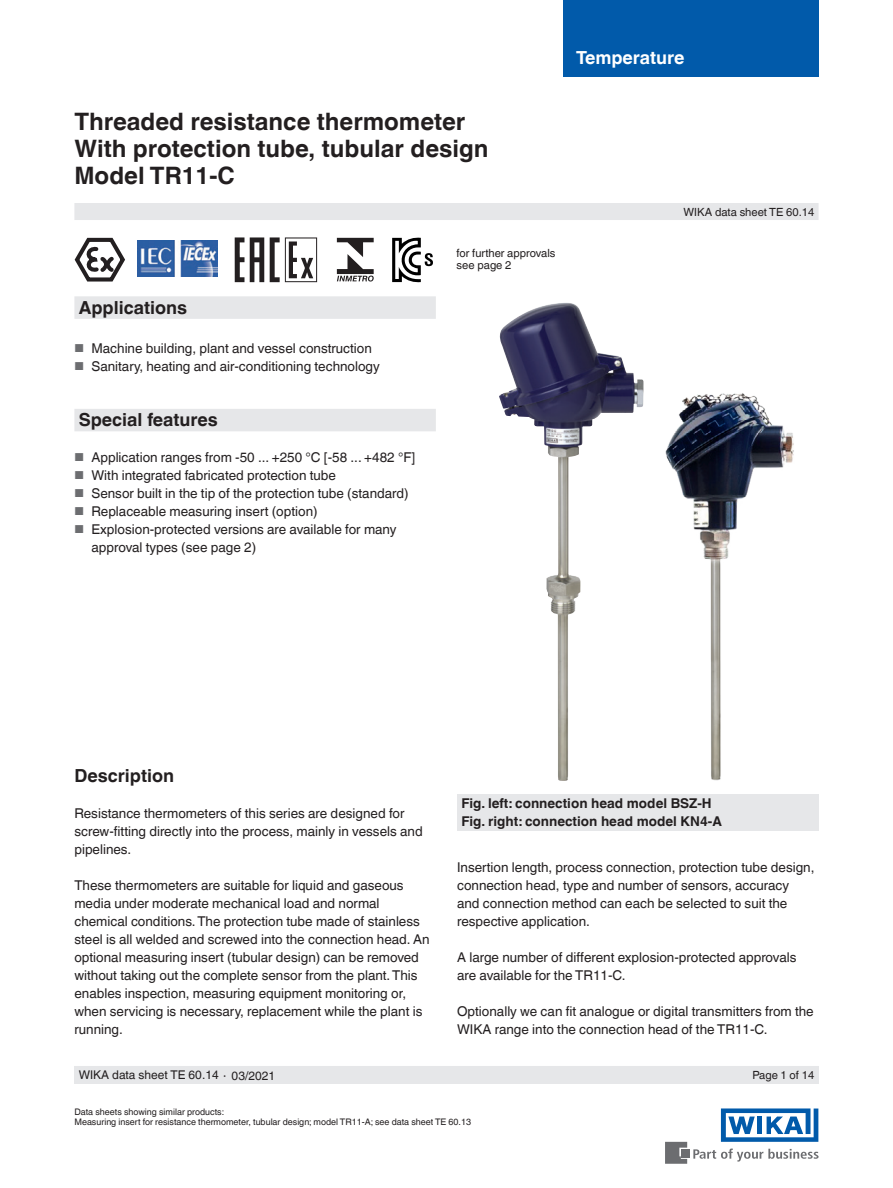
<style>
.page{position:relative;width:893px;height:1188px;background:#fff}
.page>*{position:absolute;margin:0;border:0;box-sizing:border-box;transform-origin:0 0}
.t1{font:700 24px/27px "Helvetica World";color:#231f20}
.t2{font:700 18px "Helvetica World";color:#231f20}
.t3{font:700 18px "Helvetica World";color:#fff}
.t4{font:13.5px/18px "Helvetica World";color:#231f20}
.t5{font:700 13.5px/18px "Helvetica World";color:#231f20}
.t6{font:12px "Helvetica World";color:#231f20}
.t7{font:11.25px/12px "Helvetica World";color:#231f20}
.t8{font:9px/10.5px "Helvetica World";color:#231f20}
.s1{font-size:11.55px;color:#6c6d70}
.s2{font-size:11.25px}
</style>
<div class="page">
<svg style="left:693px;top:1149px;width:126px;height:13px"></svg>
<div style="left:682px;top:1150px;width:8px;height:8px;background:#6c6d70"></div>
<svg style="left:665px;top:1142px;width:22px;height:22px"></svg>
<svg style="left:721px;top:1108px;width:97px;height:34px"></svg>
<div style="left:563px;top:0;width:256px;height:76px;background:#015aaa"></div>
<div style="left:74px;top:1066px;width:745px;height:18px;background:#e6e7e9"></div>
<div style="left:74px;top:203px;width:745px;height:17px;background:#e6e7e9"></div>
<svg style="left:74px;top:237px;width:51px;height:45px"></svg>
<svg style="left:337px;top:238px;width:37px;height:44px"></svg>
<svg style="left:235px;top:237px;width:29px;height:45px"></svg>
<svg style="left:270px;top:237px;width:47px;height:45px"></svg>
<svg style="left:392px;top:238px;width:41px;height:44px"></svg>
<img style="left:138px;top:241px;width:79px;height:36px">
<img style="left:499px;top:303px;width:144px;height:478px">
<img style="left:665px;top:393px;width:129px;height:388px">
<div style="left:457px;top:794px;width:362px;height:36px;background:#e6e7e9"></div>
<div style="left:74px;top:296px;width:362px;height:23px;background:#e6e7e9"></div>
<div style="left:74px;top:409px;width:362px;height:22px;background:#e6e7e9"></div>
<h1 class="t1" style="left:74px;top:108px;width:416px">Threaded resistance thermometer<br>With protection tube, tubular design<br>Model TR11-C</h1>
<h2 class="t2" style="left:79px;top:297px;width:110px">Applications</h2>
<p class="t4" style="left:74px;top:339px;width:299px"><span class="s1">■</span> Machine building, plant and vessel construction</p>
<p class="t4" style="left:74px;top:357px;width:307px"><span class="s1">■</span> Sanitary, heating and air-conditioning technology</p>
<h2 class="t2" style="left:79px;top:409px;width:141px">Special features</h2>
<p class="t4" style="left:74px;top:448px;width:342px"><span class="s1">■</span> Application ranges from -50 ... +250 °C [-58 ... +482 °F]</p>
<p class="t4" style="left:74px;top:466px;width:263px"><span class="s1">■</span> With integrated fabricated protection tube</p>
<p class="t4" style="left:74px;top:484px;width:336px"><span class="s1">■</span> Sensor built in the tip of the protection tube (standard)</p>
<p class="t4" style="left:74px;top:502px;width:245px"><span class="s1">■</span> Replaceable measuring insert (option)</p>
<p class="t4" style="left:91px;top:520px;width:307px;text-indent:-17px"><span class="s1">■</span> Explosion-protected versions are available for many approval types (see page 2)</p>
<p class="t7" style="left:457px;top:247px;width:100px">for further approvals see page 2</p>
<h2 class="t3" style="left:576px;top:47px;width:110px">Temperature</h2>
<p class="t7" style="left:684px;top:206px;width:132px">WIKA data sheet TE 60.14</p>
<h2 class="t2" style="left:74px;top:765px;width:101px">Description</h2>
<p class="t4" style="left:74px;top:804px;width:350px">Resistance thermometers of this series are designed for screw-fitting directly into the process, mainly in vessels and pipelines.</p>
<p class="t4" style="left:74px;top:876px;width:357px">These thermometers are suitable for liquid and gaseous media under moderate mechanical load and normal chemical conditions. The protection tube made of stainless steel is all welded and screwed into the connection head. An optional measuring insert (tubular design) can be removed without taking out the complete sensor from the plant. This enables inspection, measuring equipment monitoring or, when servicing is necessary, replacement while the plant is running.</p>
<p class="t5" style="left:461px;top:794px;width:262px">Fig. left: connection head model BSZ-H<br>Fig. right: connection head model KN4-A</p>
<p class="t4" style="left:457px;top:858px;width:359px">Insertion length, process connection, protection tube design, connection head, type and number of sensors, accuracy and connection method can each be selected to suit the respective application.</p>
<p class="t4" style="left:457px;top:948px;width:341px">A large number of different explosion-protected approvals are available for the TR11-C.</p>
<p class="t4" style="left:457px;top:1002px;width:358px">Optionally we can fit analogue or digital transmitters from the<br>WIKA range into the connection head of the TR11-C.</p>
<p class="t6" style="left:79px;top:1068px;width:198px">WIKA data sheet TE 60.14 <span class="s2">∙</span> 03/2021</p>
<p class="t7" style="left:752px;top:1069px;width:63px">Page 1 of 14</p>
<p class="t8" style="left:74px;top:1107px;width:398px">Data sheets showing similar products:<br>Measuring insert for resistance thermometer, tubular design; model TR11-A; see data sheet TE 60.13</p>
</div>
